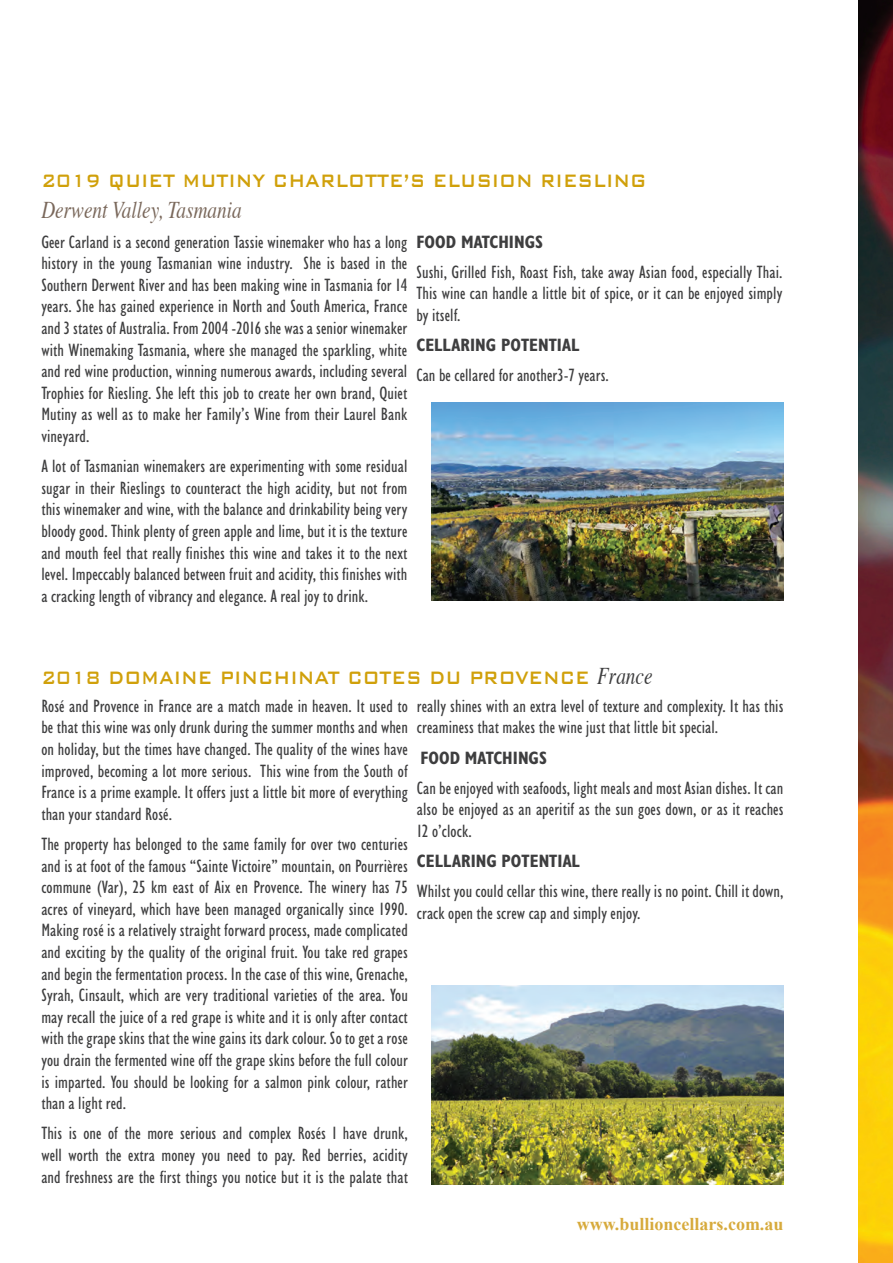
<style>
.page{position:relative;width:893px;height:1263px;background:#fff}
.page>*{position:absolute;margin:0;border:0;box-sizing:border-box;transform-origin:0 0}
.t1{font:500 24px "Bank Gothic BT";color:#d0a00a;scale:.8 1}
.t2{font:italic 24px "Times";color:#7a685b;scale:.8 1}
.t3{font:condensed 18px/21.6px "Humanist 521 BT";letter-spacing:.005em;color:#3e3e3f;text-align:justify}
.t4{font:700 condensed 18px "Humanist 521 BT";letter-spacing:.005em;color:#3e3e3f}
.t5{font:700 18px "Times New Roman";color:#d7aa3c}
.s1{font-family:"Times";font-weight:400;font-style:italic;color:#3e3e3f}
</style>
<div class="page">
<img style="left:859px;top:0;width:34px;height:1263px">
<img style="left:431px;top:986px;width:352px;height:198px">
<img style="left:431px;top:402px;width:352px;height:198px">
<h1 class="t1" style="left:41px;top:167px;width:758px">2019 QUIET MUTINY CHARLOTTE’S ELUSION RIESLING</h1>
<h1 class="t2" style="left:41px;top:189px;width:252px">Derwent Valley, Tasmania</h1>
<p class="t3" style="left:41px;top:231px;width:368px">Geer Carland is a second generation Tassie winemaker who has a long history in the young Tasmanian wine industry. She is based in the Southern Derwent River and has been making wine in Tasmania for 14 years. She has gained experience in North and South America, France and 3 states of Australia. From 2004 -2016 she was a senior winemaker with Winemaking Tasmania, where she managed the sparkling, white and red wine production, winning numerous awards, including several Trophies for Riesling. She left this job to create her own brand, Quiet Mutiny as well as to make her Family’s Wine from their Laurel Bank vineyard.</p>
<p class="t3" style="left:41px;top:455px;width:368px">A lot of Tasmanian winemakers are experimenting with some residual sugar in their Rieslings to counteract the high acidity, but not from this winemaker and wine, with the balance and drinkability being very bloody good. Think plenty of green apple and lime, but it is the texture and mouth feel that really finishes this wine and takes it to the next level. Impeccably balanced between fruit and acidity, this finishes with a cracking length of vibrancy and elegance. A real joy to drink.</p>
<p class="t4" style="left:416px;top:230px;width:128px">FOOD MATCHINGS</p>
<p class="t3" style="left:416px;top:261px;width:368px">Sushi, Grilled Fish, Roast Fish, take away Asian food, especially Thai.<br>This wine can handle a little bit of spice, or it can be enjoyed simply by itself.</p>
<p class="t4" style="left:416px;top:334px;width:164px">CELLARING POTENTIAL</p>
<p class="t3" style="left:416px;top:364px;width:194px">Can be cellared for another3-7 years.</p>
<h1 class="t1" style="left:41px;top:665px;width:765px">2018 DOMAINE PINCHINAT COTES DU PROVENCE <span class="s1">France</span></h1>
<p class="t3" style="left:41px;top:695px;width:368px">Rosé and Provence in France are a match made in heaven. It used to be that this wine was only drunk during the summer months and when on holiday, but the times have changed. The quality of the wines have improved, becoming a lot more serious. This wine from the South of France is a prime example. It offers just a little bit more of everything than your standard Rosé.</p>
<p class="t3" style="left:41px;top:833px;width:368px">The property has belonged to the same family for over two centuries and is at foot of the famous “Sainte Victoire” mountain, on Pourrières commune (Var), 25 km east of Aix en Provence. The winery has 75 acres of vineyard, which have been managed organically since 1990.<br>Making rosé is a relatively straight forward process, made complicated and exciting by the quality of the original fruit. You take red grapes and begin the fermentation process. In the case of this wine, Grenache, Syrah, Cinsault, which are very traditional varieties of the area. You may recall the juice of a red grape is white and it is only after contact with the grape skins that the wine gains its dark colour. So to get a rose you drain the fermented wine off the grape skins before the full colour is imparted. You should be looking for a salmon pink colour, rather than a light red.</p>
<p class="t3" style="left:41px;top:1122px;width:368px">This is one of the more serious and complex Rosés I have drunk, well worth the extra money you need to pay. Red berries, acidity and freshness are the first things you notice but it is the palate that</p>
<p class="t3" style="left:417px;top:695px;width:368px">really shines with an extra level of texture and complexity. It has this creaminess that makes the wine just that little bit special.</p>
<p class="t4" style="left:420px;top:746px;width:128px">FOOD MATCHINGS</p>
<p class="t3" style="left:417px;top:777px;width:368px">Can be enjoyed with seafoods, light meals and most Asian dishes. It can also be enjoyed as an aperitif as the sun goes down, or as it reaches 12 o’clock.</p>
<p class="t4" style="left:417px;top:850px;width:164px">CELLARING POTENTIAL</p>
<p class="t3" style="left:417px;top:880px;width:368px">Whilst you could cellar this wine, there really is no point. Chill it down, crack open the screw cap and simply enjoy.</p>
<p class="t5" style="left:577px;top:1211px;width:208px">www.bullioncellars.com.au</p>
</div>
